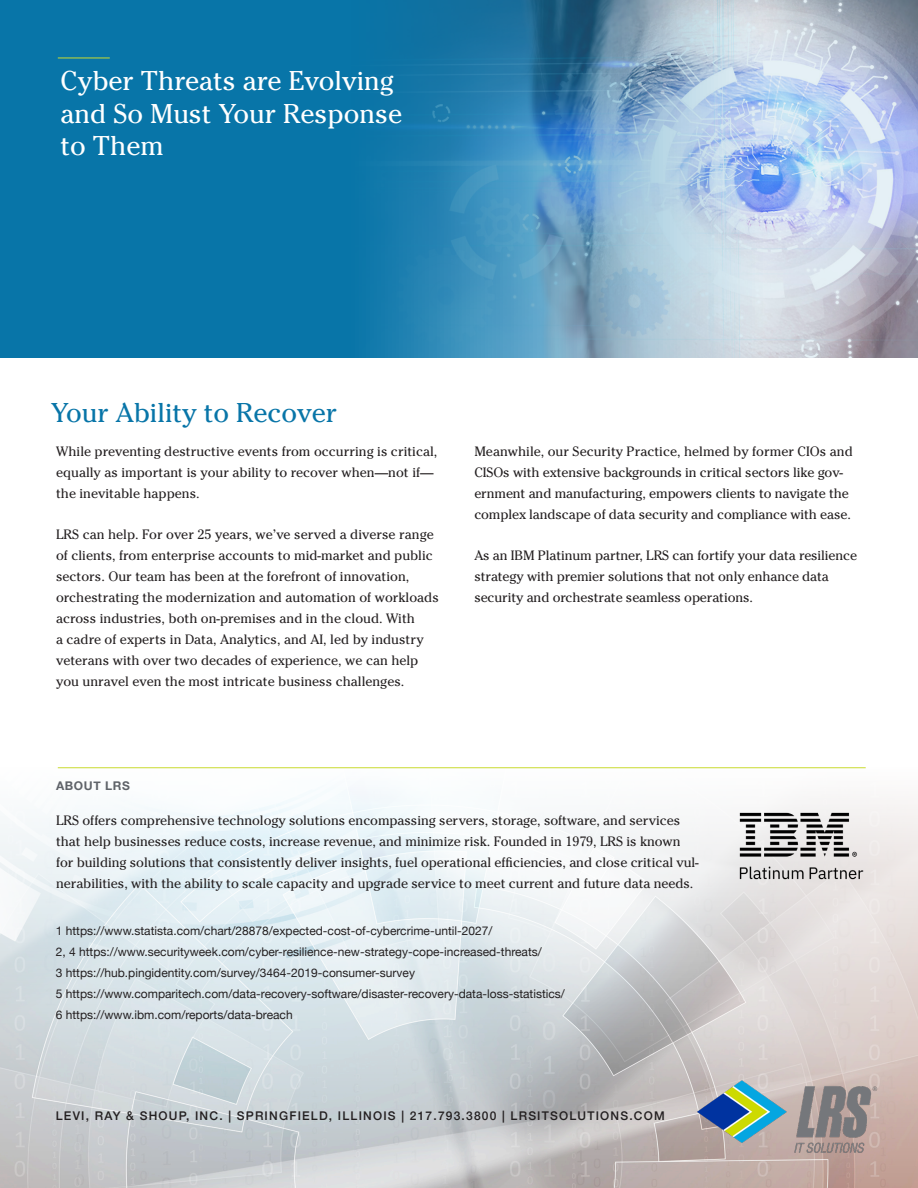
<style>
.page{position:relative;width:918px;height:1188px;background:#fff}
.page>*{position:absolute;margin:0;border:0;box-sizing:border-box;transform-origin:0 0}
.t1{font:27px/32.4px "Cheltenham Std";color:#fff}
.t2{font:27px "Cheltenham Std";color:#0875a8}
.t3{font:13.5px/21px "Cheltenham Std";letter-spacing:-.005em;color:#231f20}
.t4{font:12px "Helvetica Neue";color:#231f20}
.t5{font:500 12px "Helvetica Neue";letter-spacing:.1em;color:#231f20}
.t6{font:700 12px "Helvetica Neue";letter-spacing:.05em;color:#5f6369}
</style>
<div class="page">
<img style="left:0;top:767px;width:918px;height:421px">
<div style="left:0;top:0;width:918px;height:358px;background:#0875a8"></div>
<img style="left:374px;top:0;width:544px;height:358px">
<img style="left:738px;top:810px;width:125px;height:71px">
<img style="left:678px;top:1075px;width:218px;height:82px">
<hr style="left:58px;top:58px;width:52px;height:1px;background:#cadb2f">
<hr style="left:58px;top:767px;width:808px;height:1px;background:#cadb2f">
<p class="t1" style="left:60px;top:65px;width:343px">Cyber Threats are Evolving and So Must Your Response to Them</p>
<p class="t2" style="left:51px;top:396px;width:287px">Your Ability to Recover</p>
<p class="t3" style="left:56px;top:440px;width:383px">While preventing destructive events from occurring is critical, equally as important is your ability to recover when—not if— the inevitable happens.</p>
<p class="t3" style="left:56px;top:524px;width:384px">LRS can help. For over 25 years, we’ve served a diverse range of clients, from enterprise accounts to mid-market and public sectors. Our team has been at the forefront of innovation, orchestrating the modernization and automation of workloads across industries, both on-premises and in the cloud. With<br>a cadre of experts in Data, Analytics, and AI, led by industry veterans with over two decades of experience, we can help you unravel even the most intricate business challenges.</p>
<p class="t3" style="left:474px;top:440px;width:380px">Meanwhile, our Security Practice, helmed by former CIOs and CISOs with extensive backgrounds in critical sectors like gov&shy;ernment and manufacturing, empowers clients to navigate the complex landscape of data security and compliance with ease.</p>
<p class="t3" style="left:474px;top:545px;width:384px">As an IBM Platinum partner, LRS can fortify your data resilience strategy with premier solutions that not only enhance data security and orchestrate seamless operations.</p>
<p class="t6" style="left:56px;top:777px;width:75px">ABOUT LRS</p>
<p class="t3" style="left:56px;top:810px;width:644px">LRS offers comprehensive technology solutions encompassing servers, storage, software, and services that help businesses reduce costs, increase revenue, and minimize risk. Founded in 1979, LRS is known for building solutions that consistently deliver insights, fuel operational efficiencies, and close critical vul&shy;nerabilities, with the ability to scale capacity and upgrade service to meet current and future data needs.</p>
<p class="t4" style="left:56px;top:922px;width:438px">1 https://www.statista.com/chart/28878/expected-cost-of-cybercrime-until-2027/</p>
<p class="t4" style="left:56px;top:943px;width:488px">2, 4 https://www.securityweek.com/cyber-resilience-new-strategy-cope-increased-threats/</p>
<p class="t4" style="left:56px;top:964px;width:361px">3 https://hub.pingidentity.com/survey/3464-2019-consumer-survey</p>
<p class="t4" style="left:56px;top:985px;width:511px">5 https://www.comparitech.com/data-recovery-software/disaster-recovery-data-loss-statistics/</p>
<p class="t4" style="left:56px;top:1006px;width:238px">6 https://www.ibm.com/reports/data-breach</p>
<p class="t5" style="left:56px;top:1106px;width:610px">LEVI, RAY &amp; SHOUP, INC. | SPRINGFIELD, ILLINOIS | 217.793.3800 | LRSITSOLUTIONS.COM</p>
</div>
